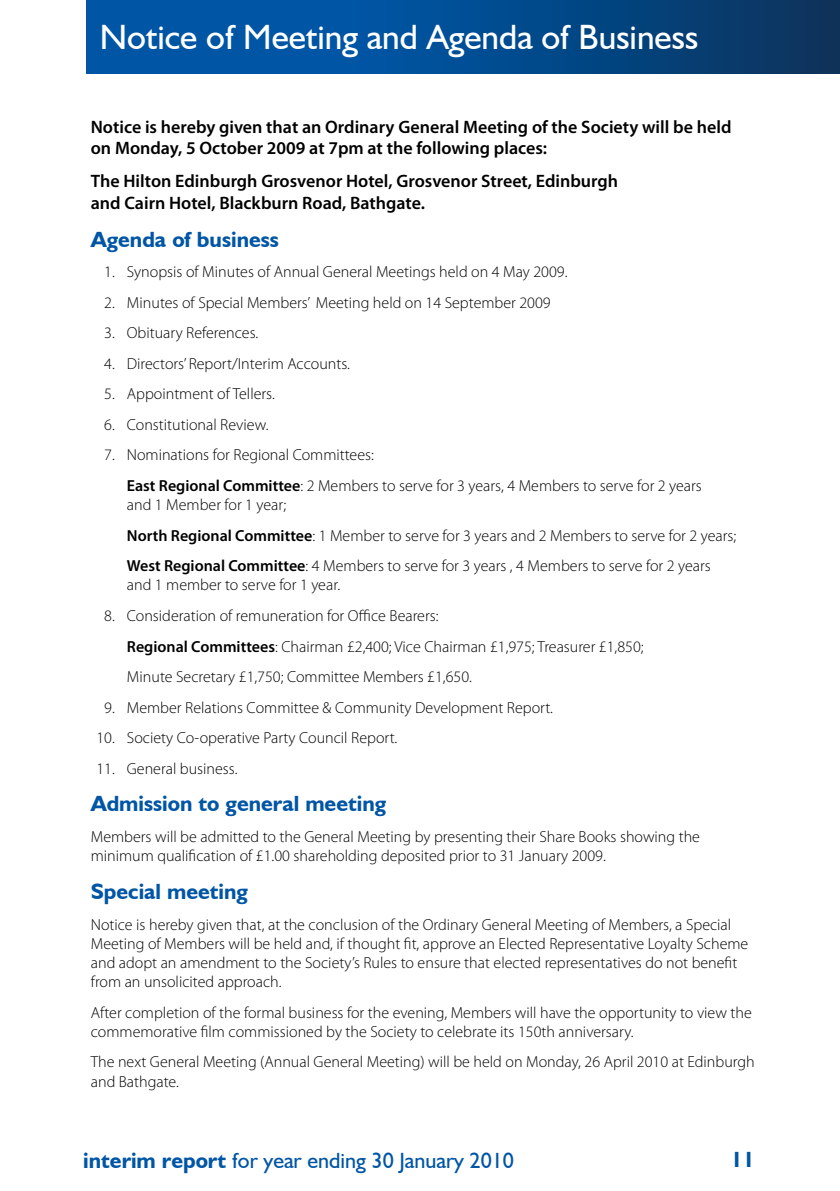
<style>
.page{position:relative;width:840px;height:1191px;background:#fff}
.page>*{position:absolute;margin:0;border:0;box-sizing:border-box;transform-origin:0 0}
.t1{font:35.2px "Humanist 521 BT";color:#fff}
.t2{font:700 22px "Humanist 521 BT";color:#0055a5}
.t3{font:22px "Humanist 521 BT";color:#0055a5}
.t4{font:600 18px/21.6px "Myriad Pro";color:#000}
.t5{font:300 16px/19.2px "Myriad Pro";color:#000}
.s1{font-weight:600}
.s2{font-weight:700}
</style>
<div class="page">
<svg style="left:86px;top:0;width:753px;height:74px;background:#024a8d"></svg>
<h1 class="t1" style="left:100px;top:16px;width:599px">Notice of Meeting and Agenda of Business</h1>
<p class="t4" style="left:91px;top:115px;width:641px">Notice is hereby given that an Ordinary General Meeting of the Society will be held on Monday, 5 October 2009 at 7pm at the following places:</p>
<p class="t4" style="left:91px;top:170px;width:528px">The Hilton Edinburgh Grosvenor Hotel, Grosvenor Street, Edinburgh and Cairn Hotel, Blackburn Road, Bathgate.</p>
<h2 class="t2" style="left:91px;top:225px;width:189px">Agenda of business</h2>
<p class="t5" style="left:104px;top:262px;width:464px">1. Synopsis of Minutes of Annual General Meetings held on 4 May 2009.</p>
<p class="t5" style="left:104px;top:292px;width:447px">2. Minutes of Special Members’ Meeting held on 14 September 2009</p>
<p class="t5" style="left:104px;top:323px;width:155px">3. Obituary References.</p>
<p class="t5" style="left:104px;top:354px;width:247px">4. Directors’ Report/Interim Accounts.</p>
<p class="t5" style="left:104px;top:384px;width:172px">5. Appointment of Tellers.</p>
<p class="t5" style="left:104px;top:415px;width:166px">6. Constitutional Review.</p>
<p class="t5" style="left:127px;top:439px;width:576px;line-height:30.6px;text-indent:-23px">7. Nominations for Regional Committees:<br><span class="s1">East Regional Committee</span>: 2 Members to serve for 3 years, 4 Members to serve for 2 years</p>
<p class="t5" style="left:127px;top:489px;width:610px;line-height:30.6px">and 1 Member for 1 year;<br><span class="s1">North Regional Committee</span>: 1 Member to serve for 3 years and 2 Members to serve for 2 years;<br><span class="s1">West Regional Committee</span>: 4 Members to serve for 3 years , 4 Members to serve for 2 years</p>
<p class="t5" style="left:127px;top:575px;width:215px">and 1 member to serve for 1 year.</p>
<p class="t5" style="left:127px;top:600px;width:518px;line-height:30.6px;text-indent:-23px">8. Consideration of remuneration for Office Bearers:<br><span class="s1">Regional Committees</span>: Chairman £2,400; Vice Chairman £1,975; Treasurer £1,850;<br>Minute Secretary £1,750; Committee Members £1,650.</p>
<p class="t5" style="left:104px;top:697px;width:450px">9. Member Relations Committee &amp; Community Development Report.</p>
<p class="t5" style="left:96px;top:728px;width:302px">10. Society Co-operative Party Council Report.</p>
<p class="t5" style="left:96px;top:758px;width:142px">11. General business.</p>
<h2 class="t2" style="left:91px;top:790px;width:297px">Admission to gene ral meeting</h2>
<p class="t5" style="left:91px;top:827px;width:610px">Members will be admitted to the General Meeting by presenting their Share Books showing the minimum qualification of £1.00 shareholding deposited prior to 31 January 2009.</p>
<h2 class="t2" style="left:91px;top:877px;width:159px">Special meeting</h2>
<p class="t5" style="left:91px;top:914px;width:658px">Notice is hereby given that, at the conclusion of the Ordinary General Meeting of Members, a Special Meeting of Members will be held and, if thought fit, approve an Elected Representative Loyalty Scheme and adopt an amendment to the Society’s Rules to ensure that elected representatives do not benefit from an unsolicited approach.</p>
<p class="t5" style="left:91px;top:1002px;width:662px">After completion of the formal business for the evening, Members will have the opportunity to view the commemorative film commissioned by the Society to celebrate its 150th anniversary.</p>
<p class="t5" style="left:91px;top:1052px;width:665px">The next General Meeting (Annual General Meeting) will be held on Monday, 26 April 2010 at Edinburgh and Bathgate.</p>
<h2 class="t3" style="left:83px;top:1147px;width:432px"><span class="s2">interim report</span> for year ending 30 January 2010</h2>
<h2 class="t2" style="left:730px;top:1145px;width:25px">11</h2>
</div>
